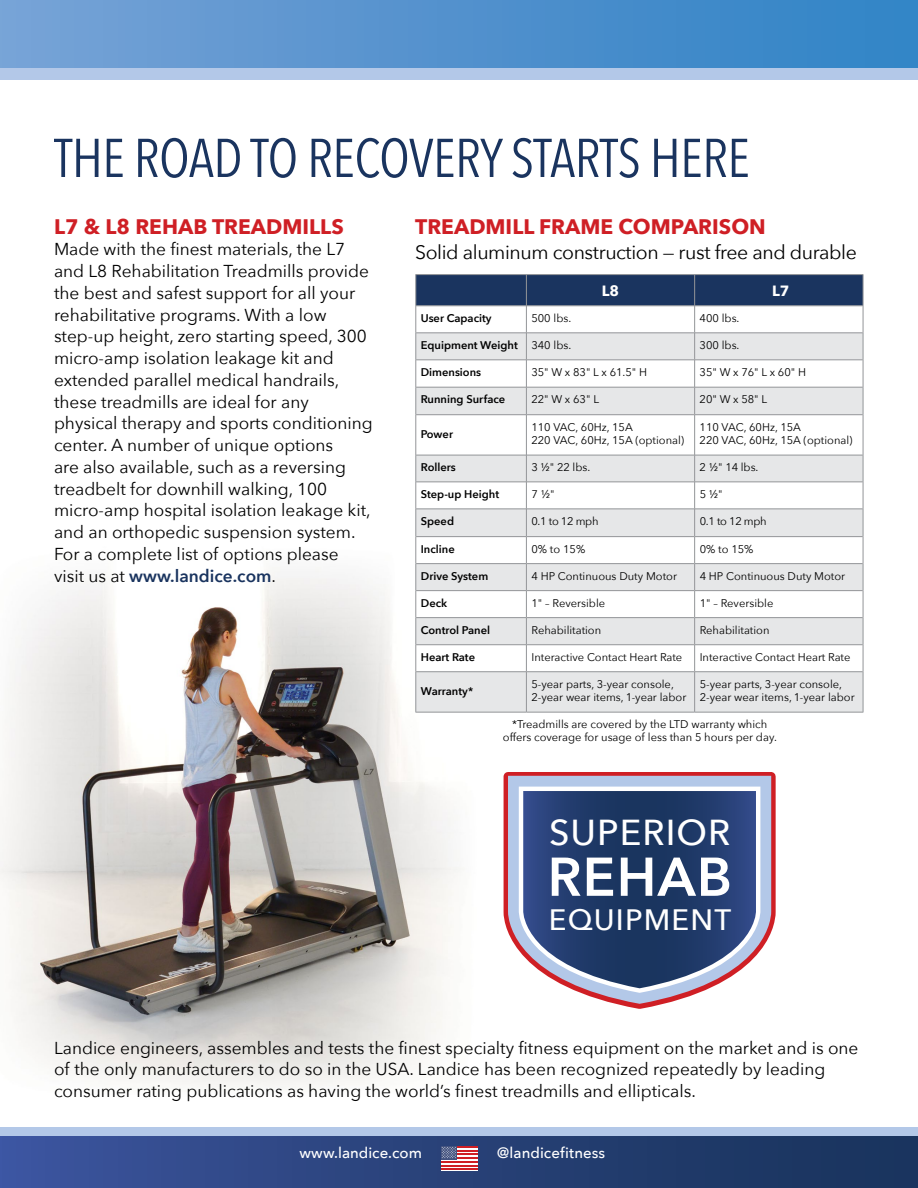
<style>
.page{position:relative;width:918px;height:1188px;background:#fff}
.page>*{position:absolute;margin:0;border:0;box-sizing:border-box;transform-origin:0 0}
.t1{font:54px "Avenir Next Condensed";letter-spacing:-.01em;color:#1a345f}
.t2{font:600 54px "Avenir Next";letter-spacing:.02em;color:#fff}
.t3{font:500 36px "Avenir Next";letter-spacing:.03em;color:#fff}
.t4{font:500 29.4px "Avenir Next";letter-spacing:.04em;color:#fff}
.t5{font:700 21px "Avenir Next";color:#cf1f25}
.t6{font:19.5px "Avenir Next";letter-spacing:-.02em;color:#000}
.t7{font:17.25px/21.8px "Avenir Next";color:#000}
.t8{font:500 15px "Avenir Next";color:#fff}
.t9{font:700 14.85px "Avenir Next";color:#fff}
.t10{font:11.1px/13.4px "Avenir Next";color:#000}
.t11{font:600 11.1px "Avenir Next";color:#000}
.s1{font-weight:600;color:#1a345f}
.s2{font-weight:400}
</style>
<div class="page">
<img style="left:0;top:569px;width:461px;height:519px">
<div style="left:0;top:1127px;width:918px;height:61px;background:#b3c8e8"></div>
<div style="left:0;top:0;width:918px;height:80px;background:#b3c8e8"></div>
<div style="left:0;top:0;width:918px;height:68px;background:linear-gradient(to right,#77a2d6,#3083c6)"></div>
<div style="left:0;top:1136px;width:918px;height:52px;background:linear-gradient(to right,#3c549d,#173258)"></div>
<div style="left:441px;top:1146px;width:37px;height:24px;background:#fff"></div>
<hr style="left:441px;top:1146px;width:37px;height:2px;background:#cf1f25">
<hr style="left:441px;top:1150px;width:37px;height:2px;background:#cf1f25">
<hr style="left:441px;top:1154px;width:37px;height:1px;background:#cf1f25">
<hr style="left:441px;top:1157px;width:37px;height:2px;background:#cf1f25">
<hr style="left:441px;top:1161px;width:37px;height:2px;background:#cf1f25">
<hr style="left:441px;top:1165px;width:37px;height:2px;background:#cf1f25">
<hr style="left:441px;top:1168px;width:37px;height:2px;background:#cf1f25">
<div style="left:441px;top:1146px;width:16px;height:13px;background:#44537f"></div>
<svg style="left:442px;top:1147px;width:14px;height:11px"></svg>
<svg style="left:416px;top:415px;width:447px;height:297px;fill:#e6e7e8"></svg>
<hr style="left:416px;top:455px;width:110px;height:1px;background:#939598">
<hr style="left:416px;top:482px;width:110px;height:1px;background:#939598">
<hr style="left:416px;top:509px;width:110px;height:1px;background:#939598">
<hr style="left:416px;top:536px;width:110px;height:1px;background:#939598">
<hr style="left:416px;top:563px;width:110px;height:1px;background:#939598">
<hr style="left:416px;top:590px;width:110px;height:1px;background:#939598">
<hr style="left:416px;top:617px;width:110px;height:1px;background:#939598">
<hr style="left:416px;top:644px;width:110px;height:1px;background:#939598">
<hr style="left:416px;top:671px;width:110px;height:1px;background:#939598">
<hr style="left:415px;top:712px;width:111px;height:1px;background:#939598">
<hr style="left:527px;top:455px;width:167px;height:1px;background:#939598">
<hr style="left:695px;top:455px;width:168px;height:1px;background:#939598">
<hr style="left:527px;top:482px;width:167px;height:1px;background:#939598">
<hr style="left:695px;top:482px;width:168px;height:1px;background:#939598">
<hr style="left:527px;top:509px;width:167px;height:1px;background:#939598">
<hr style="left:695px;top:509px;width:168px;height:1px;background:#939598">
<hr style="left:527px;top:536px;width:167px;height:1px;background:#939598">
<hr style="left:695px;top:536px;width:168px;height:1px;background:#939598">
<hr style="left:527px;top:563px;width:167px;height:1px;background:#939598">
<hr style="left:695px;top:563px;width:168px;height:1px;background:#939598">
<hr style="left:527px;top:590px;width:167px;height:1px;background:#939598">
<hr style="left:695px;top:590px;width:168px;height:1px;background:#939598">
<hr style="left:527px;top:617px;width:167px;height:1px;background:#939598">
<hr style="left:695px;top:617px;width:168px;height:1px;background:#939598">
<hr style="left:527px;top:644px;width:167px;height:1px;background:#939598">
<hr style="left:695px;top:644px;width:168px;height:1px;background:#939598">
<hr style="left:527px;top:671px;width:167px;height:1px;background:#939598">
<hr style="left:695px;top:671px;width:168px;height:1px;background:#939598">
<hr style="left:526px;top:712px;width:169px;height:1px;background:#939598">
<hr style="left:695px;top:712px;width:168px;height:1px;background:#939598">
<hr style="left:415px;top:274px;width:111px;height:1px;background:#939598">
<hr style="left:526px;top:274px;width:169px;height:1px;background:#939598">
<hr style="left:695px;top:274px;width:168px;height:1px;background:#939598">
<svg style="left:415px;top:275px;width:449px;height:140px"></svg>
<hr style="left:415px;top:415px;width:1px;height:40px;background:#939598">
<hr style="left:526px;top:415px;width:1px;height:40px;background:#939598">
<hr style="left:694px;top:415px;width:1px;height:40px;background:#939598">
<hr style="left:863px;top:415px;width:1px;height:40px;background:#939598">
<svg style="left:415px;top:455px;width:1px;height:217px"></svg>
<svg style="left:526px;top:455px;width:1px;height:217px"></svg>
<svg style="left:694px;top:455px;width:1px;height:217px"></svg>
<svg style="left:863px;top:455px;width:1px;height:217px"></svg>
<hr style="left:415px;top:672px;width:1px;height:40px;background:#939598">
<hr style="left:526px;top:672px;width:1px;height:40px;background:#939598">
<hr style="left:694px;top:672px;width:1px;height:40px;background:#939598">
<hr style="left:863px;top:672px;width:1px;height:40px;background:#939598">
<svg style="left:503px;top:772px;width:273px;height:237px"></svg>
<svg style="left:508px;top:776px;width:263px;height:228px;fill:#b3c8e8"></svg>
<svg style="left:519px;top:787px;width:241px;height:206px"></svg>
<svg style="left:523px;top:791px;width:233px;height:197px;background:#364b78"></svg>
<h1 class="t1" style="left:54px;top:112px;width:698px">THE ROAD TO RECOVERY STARTS HERE</h1>
<p class="t5" style="left:54px;top:208px;width:291px">L7 &amp; L8 REHAB TREADMILLS</p>
<p class="t7" style="left:54px;top:238px;width:320px">Made with the finest materials, the L7 and L8 Rehabilitation Treadmills provide the best and safest support for all your rehabilitative programs. With a low step-up height, zero starting speed, 300 micro-amp isolation leakage kit and extended parallel medical handrails, these treadmills are ideal for any physical therapy and sports conditioning center. A number of unique options<br>are also available, such as a reversing treadbelt for downhill walking, 100 micro-amp hospital isolation leakage kit, and an orthopedic suspension system.<br>For a complete list of options please visit us at <span class="s1">www.landice.com</span>.</p>
<p class="t5" style="left:415px;top:208px;width:352px">TREADMILL FRAME COMPARISON</p>
<p class="t6" style="left:415px;top:236px;width:443px">Solid aluminum construction — rust free and durable</p>
<p class="t9" style="left:602px;top:278px;width:19px">L8</p>
<p class="t9" style="left:772px;top:278px;width:19px">L7</p>
<p class="t11" style="left:421px;top:308px;width:72px">User Capacity</p>
<p class="t10" style="left:531px;top:311px;width:41px">500 lbs.</p>
<p class="t10" style="left:700px;top:311px;width:41px">400 lbs.</p>
<p class="t11" style="left:421px;top:336px;width:152px">Equipment Weight <span class="s2">340 lbs.</span></p>
<p class="t10" style="left:700px;top:338px;width:41px">300 lbs.</p>
<p class="t11" style="left:421px;top:363px;width:62px">Dimensions</p>
<p class="t10" style="left:531px;top:365px;width:117px">35" W x 83" L x 61.5" H</p>
<p class="t10" style="left:700px;top:365px;width:108px">35" W x 76" L x 60" H</p>
<p class="t11" style="left:421px;top:390px;width:86px">Running Surface</p>
<p class="t10" style="left:531px;top:392px;width:69px">22" W x 63" L</p>
<p class="t10" style="left:700px;top:392px;width:69px">20" W x 58" L</p>
<p class="t11" style="left:421px;top:424px;width:34px">Power</p>
<p class="t10" style="left:531px;top:420px;width:154px">110 VAC, 60Hz, 15A<br>220 VAC, 60Hz, 15A (optional)</p>
<p class="t10" style="left:700px;top:420px;width:154px">110 VAC, 60Hz, 15A<br>220 VAC, 60Hz, 15A (optional)</p>
<p class="t11" style="left:421px;top:458px;width:37px">Rollers</p>
<p class="t10" style="left:531px;top:460px;width:60px">3 1/2" 22 lbs.</p>
<p class="t10" style="left:700px;top:460px;width:60px">2 1/2" 14 lbs.</p>
<p class="t11" style="left:421px;top:485px;width:80px">Step-up Height</p>
<p class="t10" style="left:531px;top:487px;width:25px">7 1/2"</p>
<p class="t10" style="left:700px;top:487px;width:25px">5 1/2"</p>
<p class="t11" style="left:421px;top:512px;width:35px">Speed</p>
<p class="t10" style="left:531px;top:514px;width:69px">0.1 to 12 mph</p>
<p class="t10" style="left:700px;top:514px;width:69px">0.1 to 12 mph</p>
<p class="t11" style="left:421px;top:539px;width:35px">Incline</p>
<p class="t10" style="left:531px;top:542px;width:55px">0% to 15%</p>
<p class="t10" style="left:700px;top:542px;width:55px">0% to 15%</p>
<p class="t11" style="left:421px;top:566px;width:69px">Drive System</p>
<p class="t10" style="left:531px;top:569px;width:147px">4 HP Continuous Duty Motor</p>
<p class="t10" style="left:700px;top:569px;width:147px">4 HP Continuous Duty Motor</p>
<p class="t11" style="left:421px;top:593px;width:28px">Deck</p>
<p class="t10" style="left:531px;top:596px;width:75px">1" – Reversible</p>
<p class="t10" style="left:700px;top:596px;width:75px">1" – Reversible</p>
<p class="t11" style="left:421px;top:620px;width:71px">Control Panel</p>
<p class="t10" style="left:531px;top:623px;width:71px">Rehabilitation</p>
<p class="t10" style="left:700px;top:623px;width:71px">Rehabilitation</p>
<p class="t11" style="left:421px;top:647px;width:56px">Heart Rate</p>
<p class="t10" style="left:531px;top:650px;width:152px">Interactive Contact Heart Rate</p>
<p class="t10" style="left:700px;top:650px;width:152px">Interactive Contact Heart Rate</p>
<p class="t11" style="left:421px;top:681px;width:54px">Warranty*</p>
<p class="t10" style="left:532px;top:677px;width:156px">5-year parts, 3-year console,<br>2-year wear items, 1-year labor</p>
<p class="t10" style="left:700px;top:677px;width:156px">5-year parts, 3-year console,<br>2-year wear items, 1-year labor</p>
<p class="t10" style="left:503px;top:717px;width:276px;line-height:12.8px;text-align:center">*Treadmills are covered by the LTD warranty which offers coverage for usage of less than 5 hours per day.</p>
<h2 class="t3" style="left:549px;top:802px;width:183px">SUPERIOR</h2>
<h1 class="t2" style="left:548px;top:831px;width:186px">REHAB</h1>
<h3 class="t4" style="left:549px;top:894px;width:184px">EQUIPMENT</h3>
<p class="t7" style="left:54px;top:1036px;width:806px">Landice engineers, assembles and tests the finest specialty fitness equipment on the market and is one of the only manufacturers to do so in the USA. Landice has been recognized repeatedly by leading consumer rating publications as having the world’s finest treadmills and ellipticals.</p>
<p class="t8" style="left:299px;top:1140px;width:124px">www.landice.com</p>
<p class="t8" style="left:497px;top:1140px;width:110px">@landicefitness</p>
</div>
